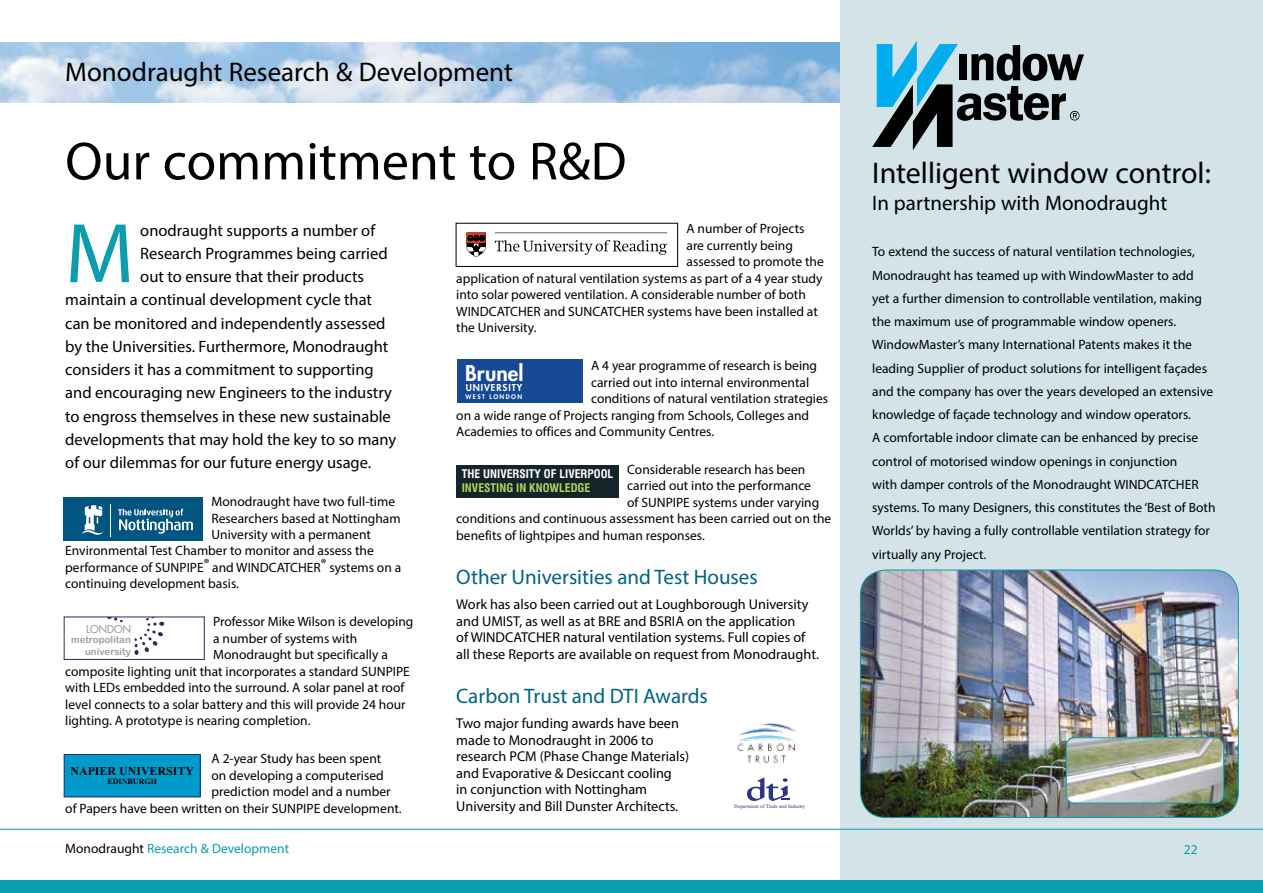
<style>
.page{position:relative;width:1263px;height:893px;background:#fff}
.page>*{position:absolute;margin:0;border:0;box-sizing:border-box;transform-origin:0 0}
.t1{font:85.5px "Myriad Pro";color:#099dae}
.t2{font:54px "Myriad Pro";color:#000}
.t3{font:30px "Myriad Pro";color:#000}
.t4{font:27px "Myriad Pro";color:#000}
.t5{font:800 21.15px "Futura";color:#fff}
.t6{font:21px "Myriad Pro";color:#006387}
.t7{font:21px "Myriad Pro";color:#000}
.t8{font:16.5px "Myriad Pro";color:#000}
.t9{font:14.25px/16.5px "Myriad Pro";color:#000}
.t10{font:13.5px/23.2px "Myriad Pro";color:#000}
.t11{font:13.5px "Myriad Pro";color:#099dae}
.t12{font:700 12px "Times New Roman";color:#000}
.t13{font:700 condensed 11.7px "Swiss 721 BT";color:#fff}
.t14{font:700 condensed 11.7px "Swiss 721 BT";color:#b5d557}
.t15{font:10.5px "Futura";color:#99a0a7}
.t16{font:9.6px/11.6px "Arial Rounded MT Bold";color:#99a0a7;text-align:right}
.t17{font:800 9.3px "Futura";letter-spacing:.1em;color:#fff}
.t18{font:700 8.1px "Times New Roman";color:#000}
.t19{font:800 6.15px "Futura";letter-spacing:.23em;color:#fff}
.t20{font:5.25px "Times New Roman";color:#2d3485}
.s1{color:#000}
</style>
<div class="page">
<img style="left:0;top:43px;width:840px;height:59px">
<div style="left:840px;top:0;width:423px;height:893px;background:#d3e3e8"></div>
<svg style="left:872px;top:41px;width:212px;height:109px"></svg>
<img style="left:860px;top:570px;width:378px;height:247px">
<div style="left:860px;top:570px;width:378px;height:248px;border:1px solid #099dae;border-radius:26px"></div>
<hr style="left:0;top:829px;width:1263px;height:1px;background:#099dae">
<div style="left:0;top:880px;width:1263px;height:13px;background:#099dae"></div>
<img style="left:1066px;top:738px;width:158px;height:65px">
<div style="left:1066px;top:738px;width:158px;height:65px;border:1px solid #099dae;border-radius:9px"></div>
<div style="left:64px;top:497px;width:139px;height:44px;background:#005581"></div>
<svg style="left:118px;top:509px;width:75px;height:25px"></svg>
<svg style="left:82px;top:505px;width:22px;height:30px"></svg>
<hr style="left:111px;top:504px;width:1px;height:32px;background:#fff">
<div style="left:64px;top:617px;width:141px;height:43px;border:1px solid #292a5e"></div>
<svg style="left:134px;top:617px;width:30px;height:38px"></svg>
<svg style="left:107px;top:617px;width:16px;height:5px"></svg>
<div style="left:64px;top:754px;width:136px;height:43px;background:#009bcd"></div>
<div style="left:64px;top:754px;width:137px;height:43px;border:1px solid #292b63"></div>
<svg style="left:495px;top:240px;width:172px;height:15px"></svg>
<hr style="left:495px;top:233px;width:172px;height:1px;background:#000">
<svg style="left:466px;top:233px;width:20px;height:24px"></svg>
<div style="left:456px;top:223px;width:222px;height:44px;border:1px solid #000"></div>
<div style="left:457px;top:359px;width:126px;height:43px;background:#164896"></div>
<div style="left:456px;top:465px;width:163px;height:33px;background:#13242a"></div>
<svg style="left:747px;top:778px;width:43px;height:23px"></svg>
<img style="left:737px;top:723px;width:59px;height:41px">
<h3 class="t4" style="left:65px;top:55px;width:449px">Monodraught Research &amp; Development</h3>
<h2 class="t2" style="left:65px;top:128px;width:563px">Our commitment to R&amp;D</h2>
<h1 class="t1" style="left:65px;top:201px;width:70px">M</h1>
<p class="t8" style="left:140px;top:220px;width:236px">onodraught supports a number of</p>
<p class="t8" style="left:140px;top:243px;width:249px">Research Programmes being carried</p>
<p class="t8" style="left:140px;top:266px;width:225px">out to ensure that their products</p>
<p class="t8" style="left:65px;top:290px;width:308px">maintain a continual development cycle that</p>
<p class="t8" style="left:65px;top:313px;width:322px">can be monitored and independently assessed</p>
<p class="t8" style="left:65px;top:336px;width:325px">by the Universities. Furthermore, Monodraught</p>
<p class="t8" style="left:65px;top:359px;width:310px">considers it has a commitment to supporting</p>
<p class="t8" style="left:65px;top:383px;width:328px">and encouraging new Engineers to the industry</p>
<p class="t8" style="left:65px;top:406px;width:327px">to engross themselves in these new sustainable</p>
<p class="t8" style="left:65px;top:429px;width:332px">developments that may hold the key to so many</p>
<p class="t8" style="left:65px;top:452px;width:308px">of our dilemmas for our future energy usage.</p>
<p class="t10" style="left:212px;top:490px;width:185px">Monodraught have two full-time</p>
<p class="t10" style="left:212px;top:506px;width:191px">Researchers based at Nottingham</p>
<p class="t10" style="left:212px;top:523px;width:161px">University with a permanent</p>
<p class="t10" style="left:65px;top:539px;width:310px">Environmental Test Chamber to monitor and assess the</p>
<p class="t10" style="left:65px;top:556px;width:337px">performance of SUNPIPE® and WINDCATCHER® systems on a</p>
<p class="t10" style="left:65px;top:572px;width:175px">continuing development basis.</p>
<p class="t10" style="left:213px;top:610px;width:202px">Professor Mike Wilson is developing</p>
<p class="t10" style="left:213px;top:626px;width:146px">a number of systems with</p>
<p class="t10" style="left:213px;top:643px;width:176px">Monodraught but specifically a</p>
<p class="t10" style="left:65px;top:659px;width:346px">composite lighting unit that incorporates a standard SUNPIPE</p>
<p class="t10" style="left:65px;top:676px;width:341px">with LEDs embedded into the surround. A solar panel at roof</p>
<p class="t10" style="left:65px;top:692px;width:342px">level connects to a solar battery and this will provide 24 hour</p>
<p class="t10" style="left:65px;top:709px;width:247px">lighting. A prototype is nearing completion.</p>
<p class="t10" style="left:212px;top:747px;width:171px">A 2-year Study has been spent</p>
<p class="t10" style="left:212px;top:763px;width:174px">on developing a computerised</p>
<p class="t10" style="left:212px;top:780px;width:181px">prediction model and a number</p>
<p class="t10" style="left:65px;top:796px;width:338px">of Papers have been written on their SUNPIPE development.</p>
<p class="t11" style="left:65px;top:840px;width:225px"><span class="s1">Monodraught</span> Research &amp; Development</p>
<p class="t15" style="left:86px;top:622px;width:46px">LONDON</p>
<p class="t16" style="left:71px;top:634px;width:61px">metropolitan university</p>
<p class="t12" style="left:70px;top:763px;width:125px">NAPIER UNIVERSITY</p>
<p class="t18" style="left:107px;top:775px;width:51px">EDINBURGH</p>
<p class="t10" style="left:686px;top:217px;width:119px">A number of Projects</p>
<p class="t10" style="left:686px;top:233px;width:108px">are currently being</p>
<p class="t10" style="left:686px;top:250px;width:139px">assessed to promote the</p>
<p class="t10" style="left:456px;top:266px;width:368px">application of natural ventilation systems as part of a 4 year study</p>
<p class="t10" style="left:456px;top:283px;width:351px">into solar powered ventilation. A considerable number of both</p>
<p class="t10" style="left:456px;top:299px;width:363px">WINDCATCHER and SUNCATCHER systems have been installed at</p>
<p class="t10" style="left:456px;top:316px;width:82px">the University.</p>
<p class="t10" style="left:591px;top:354px;width:228px">A 4 year programme of research is being</p>
<p class="t10" style="left:591px;top:370px;width:220px">carried out into internal environmental</p>
<p class="t10" style="left:591px;top:387px;width:239px">conditions of natural ventilation strategies</p>
<p class="t10" style="left:456px;top:403px;width:354px">on a wide range of Projects ranging from Schools, Colleges and</p>
<p class="t10" style="left:456px;top:420px;width:259px">Academies to offices and Community Centres.</p>
<p class="t10" style="left:627px;top:457px;width:180px">Considerable research has been</p>
<p class="t10" style="left:627px;top:474px;width:185px">carried out into the performance</p>
<p class="t10" style="left:627px;top:490px;width:194px">of SUNPIPE systems under varying</p>
<p class="t10" style="left:456px;top:507px;width:377px">conditions and continuous assessment has been carried out on the</p>
<p class="t10" style="left:456px;top:523px;width:250px">benefits of lightpipes and human responses.</p>
<h3 class="t6" style="left:456px;top:564px;width:303px">Other Universities and Test Houses</h3>
<p class="t9" style="left:456px;top:596px;width:364px">Work has also been carried out at Loughborough University and UMIST, as well as at BRE and BSRIA on the application<br>of WINDCATCHER natural ventilation systems. Full copies of all these Reports are available on request from Monodraught.</p>
<h3 class="t6" style="left:456px;top:683px;width:253px">Carbon Trust and DTI Awards</h3>
<p class="t9" style="left:456px;top:715px;width:234px">Two major funding awards have been made to Monodraught in 2006 to research PCM (Phase Change Materials) and Evaporative &amp; Desiccant cooling<br>in conjunction with Nottingham University and Bill Dunster Architects.</p>
<h3 class="t5" style="left:465px;top:359px;width:60px">Brunel</h3>
<p class="t17" style="left:466px;top:382px;width:58px">UNIVERSITY</p>
<p class="t19" style="left:465px;top:393px;width:58px">WEST LONDON</p>
<p class="t13" style="left:462px;top:467px;width:153px">THE UNIVERSITY OF LIVERPOOL</p>
<p class="t14" style="left:462px;top:481px;width:130px">INVESTING IN KNOWLEDGE</p>
<p class="t20" style="left:734px;top:802px;width:73px">Department of Trade and Industry</p>
<h3 class="t3" style="left:872px;top:154px;width:340px">Intelligent window control:</h3>
<h3 class="t7" style="left:872px;top:190px;width:297px">In partnership with Monodraught</h3>
<p class="t10" style="left:872px;top:240px;width:345px">To extend the success of natural ventilation technologies, Monodraught has teamed up with WindowMaster to add<br>yet a further dimension to controllable ventilation, making the maximum use of programmable window openers.<br>WindowMaster’s many International Patents makes it the leading Supplier of product solutions for intelligent façades and the company has over the years developed an extensive knowledge of façade technology and window operators.<br>A comfortable indoor climate can be enhanced by precise control of motorised window openings in conjunction<br>with damper controls of the Monodraught WINDCATCHER systems. To many Designers, this constitutes the ‘Best of Both Worlds’ by having a fully controllable ventilation strategy for virtually any Project.</p>
<p class="t11" style="left:1184px;top:841px;width:15px">22</p>
</div>
